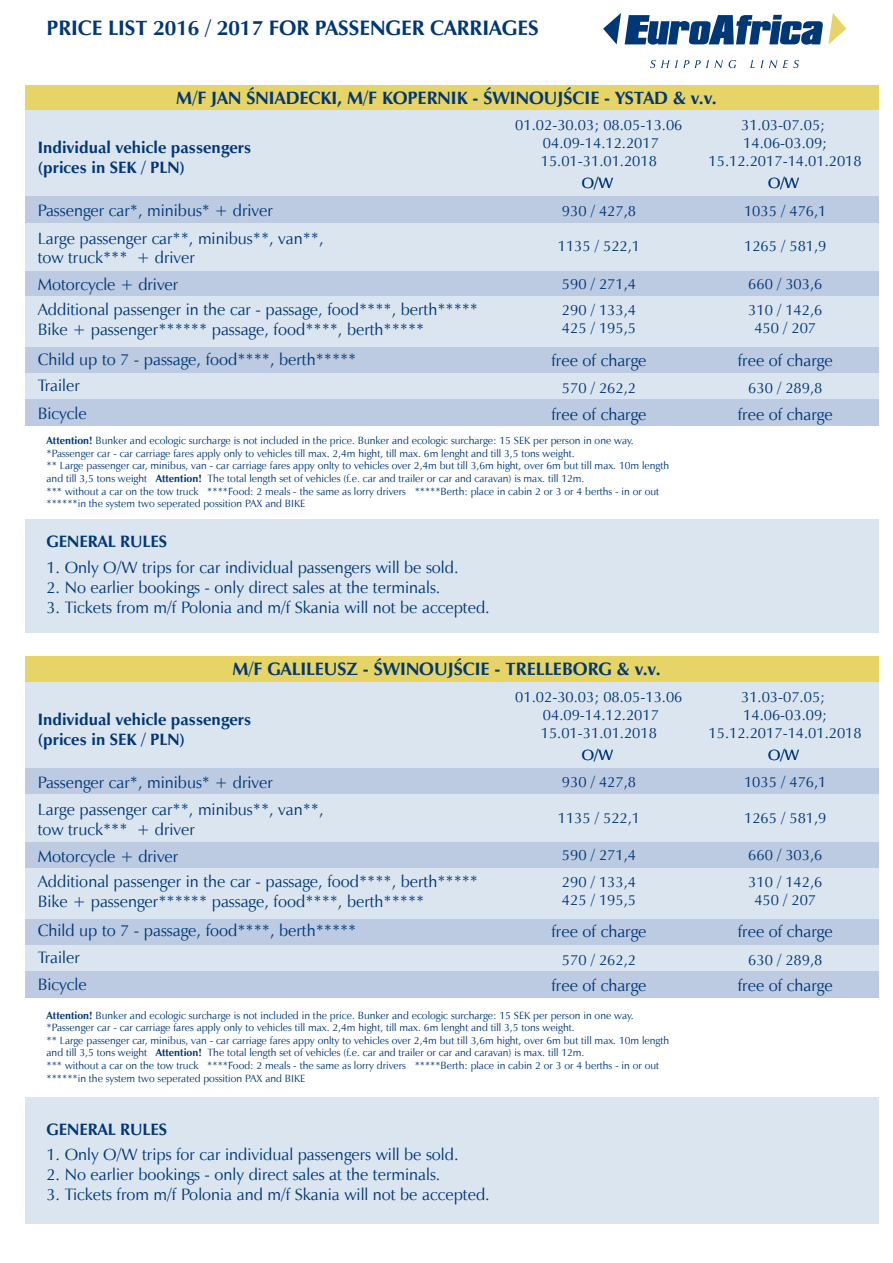
<style>
.page{position:relative;width:893px;height:1263px;background:#fff}
.page>*{position:absolute;margin:0;border:0;box-sizing:border-box;transform-origin:0 0}
.t1{font:700 21px "Zapf Humnst EU";color:#013775}
.t2{font:700 18px "Zapf Humnst EU";color:#013775}
.t3{font:16.5px/26px "Zapf Humnst EU";color:#013775}
.t4{font:700 16.5px/19.8px "Zapf Humnst EU";color:#013775}
.t5{font:15px/18px "Zapf Humnst EU";color:#013775;text-align:center}
.t6{font:10.5px/12.6px "Zapf Humnst EU";color:#013775}
.s1{font-weight:700}
</style>
<div class="page">
<div style="left:25px;top:1097px;width:854px;height:127px;background:#dbe5f0"></div>
<div style="left:25px;top:85px;width:854px;height:25px;background:#e6d467"></div>
<div style="left:25px;top:110px;width:854px;height:86px;background:#dbe5f0"></div>
<div style="left:25px;top:196px;width:854px;height:27px;background:#bccbe2"></div>
<div style="left:25px;top:270px;width:854px;height:27px;background:#bccbe2"></div>
<div style="left:25px;top:223px;width:854px;height:47px;background:#dbe5f0"></div>
<div style="left:25px;top:297px;width:854px;height:50px;background:#dbe5f0"></div>
<div style="left:25px;top:347px;width:854px;height:26px;background:#bccbe2"></div>
<div style="left:25px;top:373px;width:854px;height:27px;background:#dbe5f0"></div>
<div style="left:25px;top:400px;width:854px;height:26px;background:#bccbe2"></div>
<div style="left:25px;top:519px;width:854px;height:113px;background:#dbe5f0"></div>
<div style="left:25px;top:656px;width:854px;height:26px;background:#e6d467"></div>
<svg style="left:650px;top:60px;width:19px;height:8px"></svg>
<svg style="left:675px;top:60px;width:14px;height:8px"></svg>
<svg style="left:695px;top:60px;width:28px;height:8px"></svg>
<svg style="left:729px;top:60px;width:7px;height:8px"></svg>
<svg style="left:750px;top:60px;width:5px;height:8px"></svg>
<svg style="left:761px;top:60px;width:16px;height:8px"></svg>
<svg style="left:783px;top:60px;width:16px;height:8px"></svg>
<svg style="left:603px;top:13px;width:243px;height:32px"></svg>
<div style="left:25px;top:682px;width:854px;height:86px;background:#dbe5f0"></div>
<div style="left:25px;top:768px;width:854px;height:26px;background:#bccbe2"></div>
<div style="left:25px;top:842px;width:854px;height:26px;background:#bccbe2"></div>
<div style="left:25px;top:794px;width:854px;height:48px;background:#dbe5f0"></div>
<div style="left:25px;top:868px;width:854px;height:51px;background:#dbe5f0"></div>
<div style="left:25px;top:919px;width:854px;height:26px;background:#bccbe2"></div>
<div style="left:25px;top:945px;width:854px;height:26px;background:#dbe5f0"></div>
<div style="left:25px;top:971px;width:854px;height:27px;background:#bccbe2"></div>
<h1 class="t1" style="left:47px;top:15px;width:494px">PRICE LIST 2016 / 2017 FOR PASSENGER CARRIAGES</h1>
<h2 class="t2" style="left:176px;top:86px;width:542px">M/F JAN ŚNIADECKI, M/F KOPERNIK - ŚWINOUJŚCIE - YSTAD &amp; v.v.</h2>
<h3 class="t4" style="left:38px;top:138px;width:215px">Individual vehicle passengers (prices in SEK / PLN)</h3>
<h3 class="t3" style="left:38px;top:197px;width:287px;line-height:27.5px">Passenger car*, minibus* + driver<br>Large passenger car**, minibus**, van**,</h3>
<h3 class="t3" style="left:38px;top:245px;width:442px">tow truck*** + driver<br>Motorcycle + driver<br>Additional passenger in the car - passage, food****, berth*****</h3>
<h3 class="t3" style="left:38px;top:315px;width:388px;line-height:29.5px">Bike + passenger****** passage, food****, berth*****<br>Child up to 7 - passage, food****, berth*****</h3>
<h3 class="t3" style="left:38px;top:372px;width:51px;line-height:27.2px">Trailer<br>Bicycle</h3>
<p class="t6" style="left:47px;top:434px;width:624px"><span class="s1">Attention!</span> Bunker and ecologic surcharge is not included in the price. Bunker and ecologic surcharge: 15 SEK per person in one way. *Passenger car - car carriage fares apply only to vehicles till max. 2,4m hight, till max. 6m lenght and till 3,5 tons weight.<br>** Large passenger car, minibus, van - car carriage fares appy onlty to vehicles over 2,4m but till 3,6m hight, over 6m but till max. 10m length and till 3,5 tons weight <span class="s1">Attention!</span> The total length set of vehicles (f.e. car and trailer or car and caravan) is max. till 12m.<br>*** without a car on the tow truck ****Food: 2 meals - the same as lorry drivers *****Berth: place in cabin 2 or 3 or 4 berths - in or out ******in the system two seperated possition PAX and BIKE</p>
<h3 class="t5" style="left:515px;top:116px;width:169px">01.02-30.03; 08.05-13.06<br>04.09-14.12.2017<br>15.01-31.01.2018</h3>
<h3 class="t5" style="left:562px;top:202px;width:76px">930 / 427,8</h3>
<h3 class="t5" style="left:709px;top:116px;width:155px">31.03-07.05;<br>14.06-03.09;<br>15.12.2017-14.01.2018</h3>
<h3 class="t5" style="left:744px;top:202px;width:84px">1035 / 476,1</h3>
<h3 class="t5" style="left:582px;top:174px;width:33px">O/W</h3>
<h3 class="t5" style="left:768px;top:174px;width:33px">O/W</h3>
<h3 class="t5" style="left:558px;top:237px;width:84px">1135 / 522,1</h3>
<h3 class="t5" style="left:744px;top:237px;width:84px">1265 / 581,9</h3>
<h3 class="t5" style="left:562px;top:274px;width:76px">590 / 271,4</h3>
<h3 class="t5" style="left:748px;top:274px;width:76px">660 / 303,6</h3>
<h3 class="t5" style="left:562px;top:301px;width:76px;text-align:left">290 / 133,4<br>425 / 195,5</h3>
<h3 class="t5" style="left:748px;top:301px;width:76px">310 / 142,6<br>450 / 207</h3>
<h3 class="t3" style="left:551px;top:347px;width:97px">free of charge</h3>
<h3 class="t3" style="left:551px;top:401px;width:97px">free of charge</h3>
<h3 class="t3" style="left:738px;top:347px;width:97px">free of charge</h3>
<h3 class="t3" style="left:738px;top:401px;width:97px">free of charge</h3>
<h3 class="t5" style="left:562px;top:379px;width:76px">570 / 262,2</h3>
<h3 class="t5" style="left:748px;top:379px;width:76px">630 / 289,8</h3>
<h3 class="t4" style="left:47px;top:532px;width:122px">GENERAL RULES</h3>
<h3 class="t3" style="left:47px;top:554px;width:413px">1. Only O/W trips for car individual passengers will be sold.</h3>
<h3 class="t3" style="left:47px;top:574px;width:395px">2. No earlier bookings - only direct sales at the terminals.</h3>
<h3 class="t3" style="left:47px;top:594px;width:445px">3. Tickets from m/f Polonia and m/f Skania will not be accepted.</h3>
<h2 class="t2" style="left:232px;top:657px;width:430px">M/F GALILEUSZ - ŚWINOUJŚCIE - TRELLEBORG &amp; v.v.</h2>
<h3 class="t4" style="left:38px;top:710px;width:215px">Individual vehicle passengers (prices in SEK / PLN)</h3>
<h3 class="t3" style="left:38px;top:768px;width:287px;line-height:27.5px">Passenger car*, minibus* + driver<br>Large passenger car**, minibus**, van**,</h3>
<h3 class="t3" style="left:38px;top:816px;width:442px">tow truck*** + driver<br>Motorcycle + driver<br>Additional passenger in the car - passage, food****, berth*****</h3>
<h3 class="t3" style="left:38px;top:886px;width:388px;line-height:29.5px">Bike + passenger****** passage, food****, berth*****<br>Child up to 7 - passage, food****, berth*****</h3>
<h3 class="t3" style="left:38px;top:944px;width:51px;line-height:27.2px">Trailer<br>Bicycle</h3>
<h3 class="t5" style="left:515px;top:688px;width:169px">01.02-30.03; 08.05-13.06<br>04.09-14.12.2017<br>15.01-31.01.2018</h3>
<h3 class="t5" style="left:562px;top:773px;width:76px">930 / 427,8</h3>
<h3 class="t5" style="left:582px;top:746px;width:33px">O/W</h3>
<h3 class="t5" style="left:558px;top:809px;width:84px">1135 / 522,1</h3>
<h3 class="t5" style="left:562px;top:846px;width:76px">590 / 271,4</h3>
<h3 class="t5" style="left:562px;top:872px;width:76px;text-align:left">290 / 133,4<br>425 / 195,5</h3>
<h3 class="t3" style="left:551px;top:919px;width:97px">free of charge</h3>
<h3 class="t3" style="left:551px;top:973px;width:97px">free of charge</h3>
<h3 class="t5" style="left:562px;top:951px;width:76px">570 / 262,2</h3>
<p class="t6" style="left:47px;top:1009px;width:624px"><span class="s1">Attention!</span> Bunker and ecologic surcharge is not included in the price. Bunker and ecologic surcharge: 15 SEK per person in one way. *Passenger car - car carriage fares apply only to vehicles till max. 2,4m hight, till max. 6m lenght and till 3,5 tons weight.<br>** Large passenger car, minibus, van - car carriage fares appy onlty to vehicles over 2,4m but till 3,6m hight, over 6m but till max. 10m length and till 3,5 tons weight <span class="s1">Attention!</span> The total length set of vehicles (f.e. car and trailer or car and caravan) is max. till 12m.<br>*** without a car on the tow truck ****Food: 2 meals - the same as lorry drivers *****Berth: place in cabin 2 or 3 or 4 berths - in or out ******in the system two seperated possition PAX and BIKE</p>
<h3 class="t4" style="left:47px;top:1119px;width:122px">GENERAL RULES</h3>
<h3 class="t3" style="left:47px;top:1142px;width:413px">1. Only O/W trips for car individual passengers will be sold.</h3>
<h3 class="t3" style="left:47px;top:1161px;width:395px">2. No earlier bookings - only direct sales at the terminals.</h3>
<h3 class="t3" style="left:47px;top:1181px;width:445px">3. Tickets from m/f Polonia and m/f Skania will not be accepted.</h3>
<h3 class="t5" style="left:709px;top:688px;width:155px">31.03-07.05;<br>14.06-03.09;<br>15.12.2017-14.01.2018</h3>
<h3 class="t5" style="left:744px;top:773px;width:84px">1035 / 476,1</h3>
<h3 class="t5" style="left:768px;top:746px;width:33px">O/W</h3>
<h3 class="t5" style="left:744px;top:809px;width:84px">1265 / 581,9</h3>
<h3 class="t5" style="left:748px;top:846px;width:76px">660 / 303,6</h3>
<h3 class="t5" style="left:748px;top:872px;width:76px">310 / 142,6<br>450 / 207</h3>
<h3 class="t3" style="left:738px;top:919px;width:97px">free of charge</h3>
<h3 class="t3" style="left:738px;top:973px;width:97px">free of charge</h3>
<h3 class="t5" style="left:748px;top:951px;width:76px">630 / 289,8</h3>
</div>
